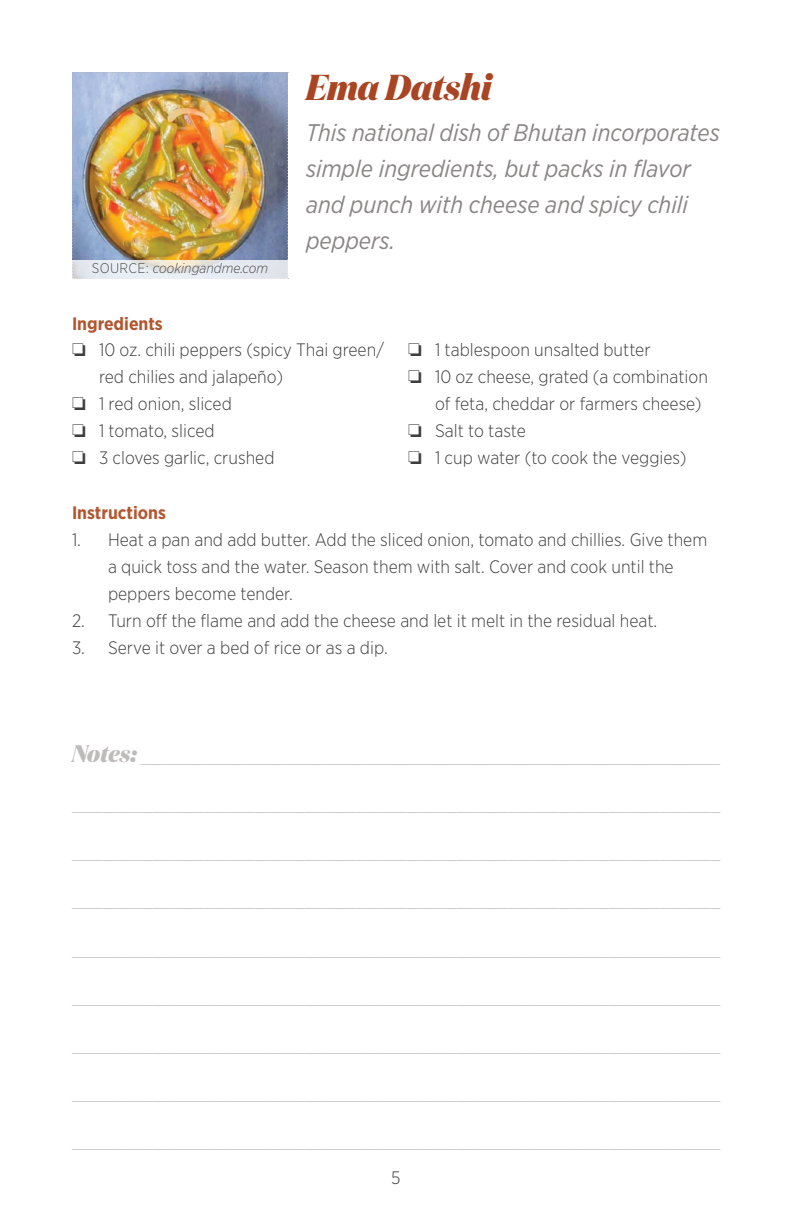
<style>
.page{position:relative;width:792px;height:1224px;background:#fff}
.page>*{position:absolute;margin:0;border:0;box-sizing:border-box;transform-origin:0 0}
.t1{font:italic 800 36px "Domaine Display Narrow";color:#aa4524}
.t2{font:italic 24px/36px "Gotham Narrow";color:#8a8686}
.t3{font:300 18px "Gotham Narrow";color:#bfbbbb}
.t4{font:300 18px/27px "Gotham Narrow";color:#3e3e3f}
.t5{font:700 18px "Gotham Narrow";color:#b15630}
.t6{font:italic 300 14px "Gotham Narrow";color:#4c4a4a}
.s1{font-style:normal}
.s2{font-family:"Domaine Display Narrow";font-weight:800;font-style:italic;font-size:24px}
</style>
<div class="page">
<img style="left:72px;top:72px;width:217px;height:207px">
<svg style="left:72px;top:260px;width:216px;height:19px;background:#e5e8eb"></svg>
<p class="t6" style="left:92px;top:260px;width:178px"><span class="s1">SOURCE:</span> cookingandme.com</p>
<p class="t5" style="left:72px;top:312px;width:92px">Ingredients</p>
<h1 class="t1" style="left:306px;top:64px;width:187px">Ema Datshi</h1>
<h2 class="t2" style="left:306px;top:114px;width:416px">This national dish of Bhutan incorporates simple ingredients, but packs in flavor and punch with cheese and spicy chili peppers.</h2>
<p class="t4" style="left:72px;top:335px;width:314px">❏ 10 oz. chili peppers (spicy Thai green/</p>
<p class="t4" style="left:99px;top:362px;width:185px">red chilies and jalapeño)</p>
<p class="t4" style="left:72px;top:389px;width:161px">❏ 1 red onion, sliced</p>
<p class="t4" style="left:72px;top:416px;width:144px">❏ 1 tomato, sliced</p>
<p class="t4" style="left:72px;top:443px;width:204px">❏ 3 cloves garlic, crushed</p>
<p class="t4" style="left:408px;top:335px;width:244px">❏ 1 tablespoon unsalted butter</p>
<p class="t4" style="left:408px;top:362px;width:301px">❏ 10 oz cheese, grated (a combination</p>
<p class="t4" style="left:435px;top:389px;width:268px">of feta, cheddar or farmers cheese)</p>
<p class="t4" style="left:408px;top:416px;width:119px">❏ Salt to taste</p>
<p class="t4" style="left:408px;top:443px;width:280px">❏ 1 cup water (to cook the veggies)</p>
<p class="t5" style="left:72px;top:501px;width:96px">Instructions</p>
<p class="t4" style="left:108px;top:526px;width:601px;text-indent:-36px">1. Heat a pan and add butter. Add the sliced onion, tomato and chillies. Give them a quick toss and the water. Season them with salt. Cover and cook until the peppers become tender.</p>
<p class="t4" style="left:72px;top:607px;width:584px">2. Turn off the flame and add the cheese and let it melt in the residual heat.</p>
<p class="t4" style="left:72px;top:634px;width:315px">3. Serve it over a bed of rice or as a dip.</p>
<p class="t3" style="left:72px;top:745px;width:650px"><span class="s2">Notes:</span> __________________________________________________________</p>
<p class="t3" style="left:72px;top:793px;width:650px">________________________________________________________________</p>
<p class="t3" style="left:72px;top:841px;width:650px">________________________________________________________________</p>
<p class="t3" style="left:72px;top:889px;width:650px">________________________________________________________________</p>
<p class="t3" style="left:72px;top:937px;width:650px">________________________________________________________________</p>
<p class="t3" style="left:72px;top:985px;width:650px">________________________________________________________________</p>
<p class="t3" style="left:72px;top:1033px;width:650px">________________________________________________________________</p>
<p class="t3" style="left:72px;top:1081px;width:650px">________________________________________________________________</p>
<p class="t3" style="left:72px;top:1129px;width:650px">________________________________________________________________</p>
<p class="t4" style="left:391px;top:1164px;width:11px">5</p>
</div>
